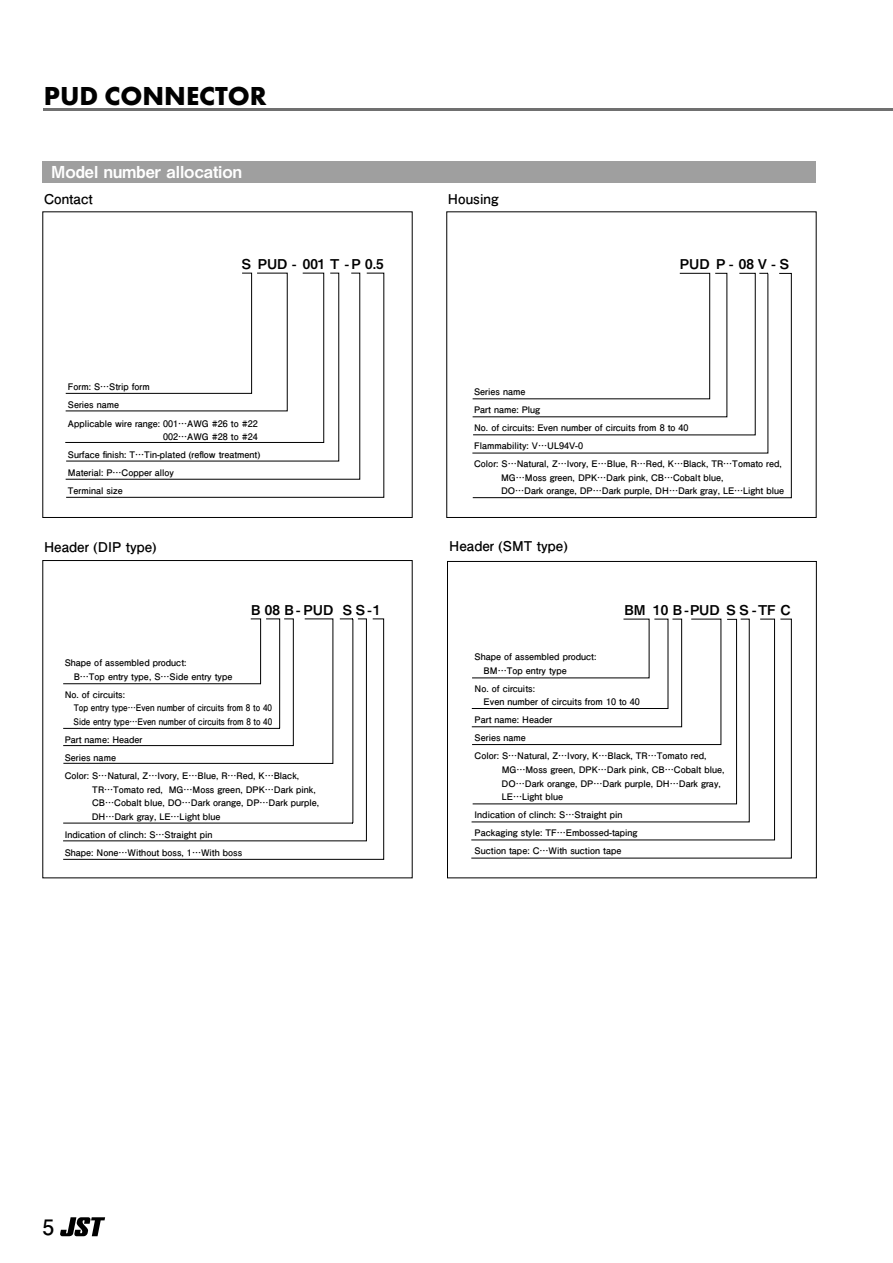
<style>
.page{position:relative;width:893px;height:1263px;background:#fff}
.page>*{position:absolute;margin:0;border:0;box-sizing:border-box;transform-origin:0 0}
.t1{font:700 27px "Futura PT";color:#000}
.t2{font:700 21.3px "Futo Go B101 Pr 6 N";color:#000}
.t3{font:16.5px "Midashi Go Pr 6 N MB31";color:#fff}
.t4{font:13.5px "Midashi Go Pr 6 N MB31";color:#000}
.t5{font:700 13.5px "Futo Go B101 Pr 6 N";color:#000}
.t6{font:700 9px/18.1px "Futo Go B101 Pr 6 N";color:#000}
.s1{font-family:"Futo Go B101 Pr 6 N";font-weight:700}
</style>
<div class="page">
<svg style="left:60px;top:1217px;width:45px;height:19px"></svg>
<hr style="left:44px;top:108px;width:849px;height:2px;background:#707070">
<div style="left:43px;top:162px;width:773px;height:21px;background:#9f9f9f"></div>
<svg style="left:42px;top:211px;width:371px;height:307px"></svg>
<svg style="left:42px;top:560px;width:371px;height:318px"></svg>
<svg style="left:446px;top:211px;width:371px;height:307px"></svg>
<svg style="left:471px;top:619px;width:321px;height:239px"></svg>
<svg style="left:472px;top:619px;width:265px;height:185px"></svg>
<div style="left:447px;top:561px;width:370px;height:317px;border:1px solid #000"></div>
<h1 class="t1" style="left:44px;top:78px;width:224px">PUD CONNECTOR</h1>
<h3 class="t3" style="left:51px;top:159px;width:193px">Model number allocation</h3>
<h3 class="t5" style="left:44px;top:188px;width:50px">Contact</h3>
<h3 class="t4" style="left:242px;top:253px;width:143px">S PUD <span class="s1">-</span> 001 T <span class="s1">-</span>P 0.5</h3>
<p class="t6" style="left:68px;top:378px;width:192px">Form: S…Strip form<br>Series name<br>Applicable wire range: 001…AWG #26 to #22</p>
<p class="t6" style="left:68px;top:427px;width:194px;text-indent:95px">002…AWG #28 to #24<br>Surface finish: T…Tin-plated (reflow treatment)<br>Material: P…Copper alloy<br>Terminal size</p>
<h3 class="t5" style="left:44px;top:536px;width:114px">Header (DIP type)</h3>
<h3 class="t4" style="left:251px;top:599px;width:131px">B 08 B<span class="s1">-</span>PUD SS<span class="s1">-</span>1</h3>
<p class="t6" style="left:74px;top:656px;width:160px;line-height:13.5px;text-indent:-9px">Shape of assembled product:<br>B…Top entry type, S…Side entry type</p>
<p class="t6" style="left:74px;top:687px;width:200px;line-height:13.5px;text-indent:-9px">No. of circuits:<br>Top entry type…Even number of circuits from 8 to 40<br>Side entry type…Even number of circuits from 8 to 40</p>
<p class="t6" style="left:65px;top:730px;width:236px">Part name: Header<br>Series name<br>Color: S…Natural, Z…Ivory, E…Blue, R…Red, K…Black,</p>
<p class="t6" style="left:92px;top:782px;width:229px;line-height:13.5px">TR…Tomato red, MG…Moss green, DPK…Dark pink,<br>CB…Cobalt blue, DO…Dark orange, DP…Dark purple,<br>DH…Dark gray, LE…Light blue</p>
<p class="t6" style="left:65px;top:825px;width:179px">Indication of clinch: S…Straight pin<br>Shape: None…Without boss, 1…With boss</p>
<h3 class="t5" style="left:448px;top:188px;width:52px">Housing</h3>
<h3 class="t4" style="left:680px;top:253px;width:111px">PUD P<span class="s1">-</span> 08V<span class="s1">-</span>S</h3>
<p class="t6" style="left:474px;top:382px;width:309px">Series name<br>Part name: Plug<br>No. of circuits: Even number of circuits from 8 to 40<br>Flammability: V…UL94V-0<br>Color: S…Natural, Z…Ivory, E…Blue, R…Red, K…Black, TR…Tomato red,</p>
<p class="t6" style="left:474px;top:470px;width:312px;line-height:13.5px">　　 MG…Moss green, DPK…Dark pink, CB…Cobalt blue,<br>　　 DO…Dark orange, DP…Dark purple, DH…Dark gray, LE…Light blue</p>
<h3 class="t5" style="left:449px;top:535px;width:120px">Header (SMT type)</h3>
<h3 class="t4" style="left:625px;top:599px;width:168px">BM 10 B<span class="s1">-</span>PUD S S<span class="s1">-</span>TF C</h3>
<p class="t6" style="left:484px;top:649px;width:114px;line-height:13.5px;text-indent:-9px">Shape of assembled product:<br>BM…Top entry type</p>
<p class="t6" style="left:484px;top:681px;width:158px;line-height:13.5px;text-indent:-9px">No. of circuits:<br>Even number of circuits from 10 to 40</p>
<p class="t6" style="left:475px;top:710px;width:233px">Part name: Header<br>Series name<br>Color: S…Natural, Z…Ivory, K…Black, TR…Tomato red,</p>
<p class="t6" style="left:502px;top:762px;width:224px;line-height:13.5px">MG…Moss green, DPK…Dark pink, CB…Cobalt blue,<br>DO…Dark orange, DP…Dark purple, DH…Dark gray,<br>LE…Light blue</p>
<p class="t6" style="left:475px;top:805px;width:165px">Indication of clinch: S…Straight pin<br>Packaging style: TF…Embossed-taping<br>Suction tape: C…With suction tape</p>
<h2 class="t2" style="left:43px;top:1210px;width:13px">5</h2>
</div>
